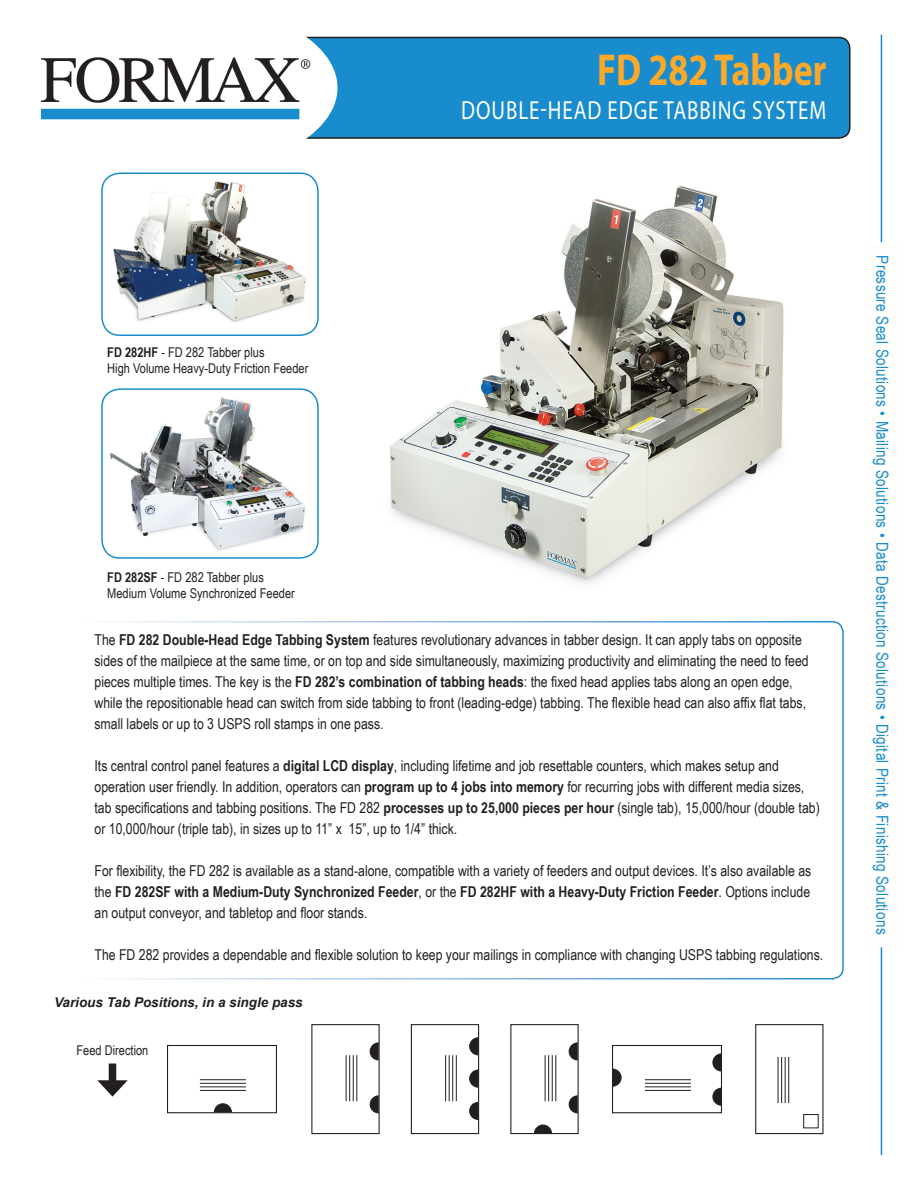
<style>
.page{position:relative;width:918px;height:1188px;background:#fff}
.page>*{position:absolute;margin:0;border:0;box-sizing:border-box;transform-origin:0 0}
.t1{font:700 45px "Myriad Pro";color:#faa92a;scale:.8 1}
.t2{font:26.25px "Myriad Pro";letter-spacing:.045em;color:#fff;scale:.8 1}
.t3{font:16.5px "Arial Narrow";letter-spacing:.02em;color:#198ccd}
.t4{font:15px/21px "Arial Narrow";color:#231f20}
.t5{font:13.5px "Arial Narrow";color:#231f20}
.t6{font:italic 700 13.5px "Arial";color:#231f20}
.s1{font-weight:700}
</style>
<div class="page">
<img style="left:390px;top:186px;width:394px;height:397px">
<div style="left:612px;top:1045px;width:110px;height:68px;border:1px solid #231f20"></div>
<svg style="left:712px;top:1053px;width:10px;height:19px"></svg>
<svg style="left:644px;top:1079px;width:78px;height:27px"></svg>
<svg style="left:612px;top:1068px;width:10px;height:19px"></svg>
<div style="left:43px;top:38px;width:807px;height:100px;background:#198ccd;border-radius:11px"></div>
<div style="left:42px;top:37px;width:809px;height:102px;border:2px solid #231f20;border-radius:11px"></div>
<div style="left:0;top:0;width:338px;height:176px;background:#fff;border-radius:50%"></div>
<img style="left:41px;top:57px;width:270px;height:63px">
<div style="left:74px;top:621px;width:770px;height:359px;border:2px solid #fff;border-radius:11px"></div>
<div style="left:109px;top:1064px;width:7px;height:23px;background:#231f20"></div>
<svg style="left:97px;top:1080px;width:31px;height:17px"></svg>
<hr style="left:881px;top:35px;width:1px;height:1120px;background:#198ccd">
<div style="left:864px;top:242px;width:35px;height:705px;background:#fdfefc"></div>
<div style="left:167px;top:1045px;width:110px;height:68px;border:1px solid #231f20"></div>
<svg style="left:199px;top:1079px;width:48px;height:34px"></svg>
<div style="left:311px;top:1024px;width:69px;height:110px;border:1px solid #231f20"></div>
<svg style="left:345px;top:1042px;width:34px;height:72px"></svg>
<div style="left:411px;top:1024px;width:68px;height:110px;border:1px solid #231f20"></div>
<svg style="left:445px;top:1037px;width:34px;height:83px"></svg>
<div style="left:510px;top:1024px;width:69px;height:110px;border:1px solid #231f20"></div>
<svg style="left:568px;top:1095px;width:10px;height:19px"></svg>
<svg style="left:534px;top:1055px;width:23px;height:79px"></svg>
<svg style="left:568px;top:1042px;width:10px;height:19px"></svg>
<div style="left:755px;top:1024px;width:69px;height:110px;border:1px solid #231f20"></div>
<svg style="left:777px;top:1057px;width:42px;height:72px"></svg>
<img style="left:104px;top:175px;width:214px;height:160px">
<div style="left:101px;top:172px;width:218px;height:164px;border:2px solid #198ccd;border-radius:18px"></div>
<img style="left:102px;top:391px;width:216px;height:167px">
<div style="left:101px;top:388px;width:218px;height:171px;border:2px solid #198ccd;border-radius:18px"></div>
<p class="t1" style="left:597px;top:41px;width:288px">FD 282 Tabber</p>
<p class="t2" style="left:461px;top:94px;width:458px">DOUBLE-HEAD EDGE TABBING SYSTEM</p>
<p class="t5" style="left:107px;top:342px;width:159px"><span class="s1">FD 282HF</span> - FD 282 Tabber plus</p>
<p class="t5" style="left:107px;top:358px;width:203px">High Volume Heavy-Duty Friction Feeder</p>
<p class="t5" style="left:107px;top:567px;width:158px"><span class="s1">FD 282SF</span> - FD 282 Tabber plus</p>
<p class="t5" style="left:107px;top:583px;width:189px">Medium Volume Synchronized Feeder</p>
<p class="t4" style="left:94px;top:629px;width:716px">The <span class="s1">FD 282 Double-Head Edge Tabbing System</span> features revolutionary advances in tabber design. It can apply tabs on opposite sides of the mailpiece at the same time, or on top and side simultaneously, maximizing productivity and eliminating the need to feed pieces multiple times. The key is the <span class="s1">FD 282’s combination of tabbing heads</span>: the fixed head applies tabs along an open edge, while the repositionable head can switch from side tabbing to front (leading-edge) tabbing. The flexible head can also affix flat tabs, small labels or up to 3 USPS roll stamps in one pass.</p>
<p class="t4" style="left:94px;top:755px;width:727px">Its central control panel features a <span class="s1">digital LCD display</span>, including lifetime and job resettable counters, which makes setup and operation user friendly. In addition, operators can <span class="s1">program up to 4 jobs into memory</span> for recurring jobs with different media sizes, tab specifications and tabbing positions. The FD 282 <span class="s1">processes up to 25,000 pieces per hour</span> (single tab), 15,000/hour (double tab) or 10,000/hour (triple tab), in sizes up to 11” x 15”, up to 1/4” thick.</p>
<p class="t4" style="left:94px;top:860px;width:718px;text-align:justify">For flexibility, the FD 282 is available as a stand-alone, compatible with a variety of feeders and output devices. It’s also available as the <span class="s1">FD 282SF with a Medium-Duty Synchronized Feeder</span>, or the <span class="s1">FD 282HF with a Heavy-Duty Friction Feeder</span>. Options include an output conveyor, and tabletop and floor stands.</p>
<p class="t4" style="left:94px;top:944px;width:730px">The FD 282 provides a dependable and flexible solution to keep your mailings in compliance with changing USPS tabbing regulations.</p>
<p class="t6" style="left:54px;top:994px;width:250px">Various Tab Positions, in a single pass</p>
<p class="t5" style="left:76px;top:1041px;width:73px">Feed Direction</p>
<p class="t3" style="left:895px;top:255px;width:680px;rotate:90deg">Pressure Seal Solutions • Mailing Solutions • Data Destruction Solutions • Digital Print &amp; Finishing Solutions</p>
</div>
